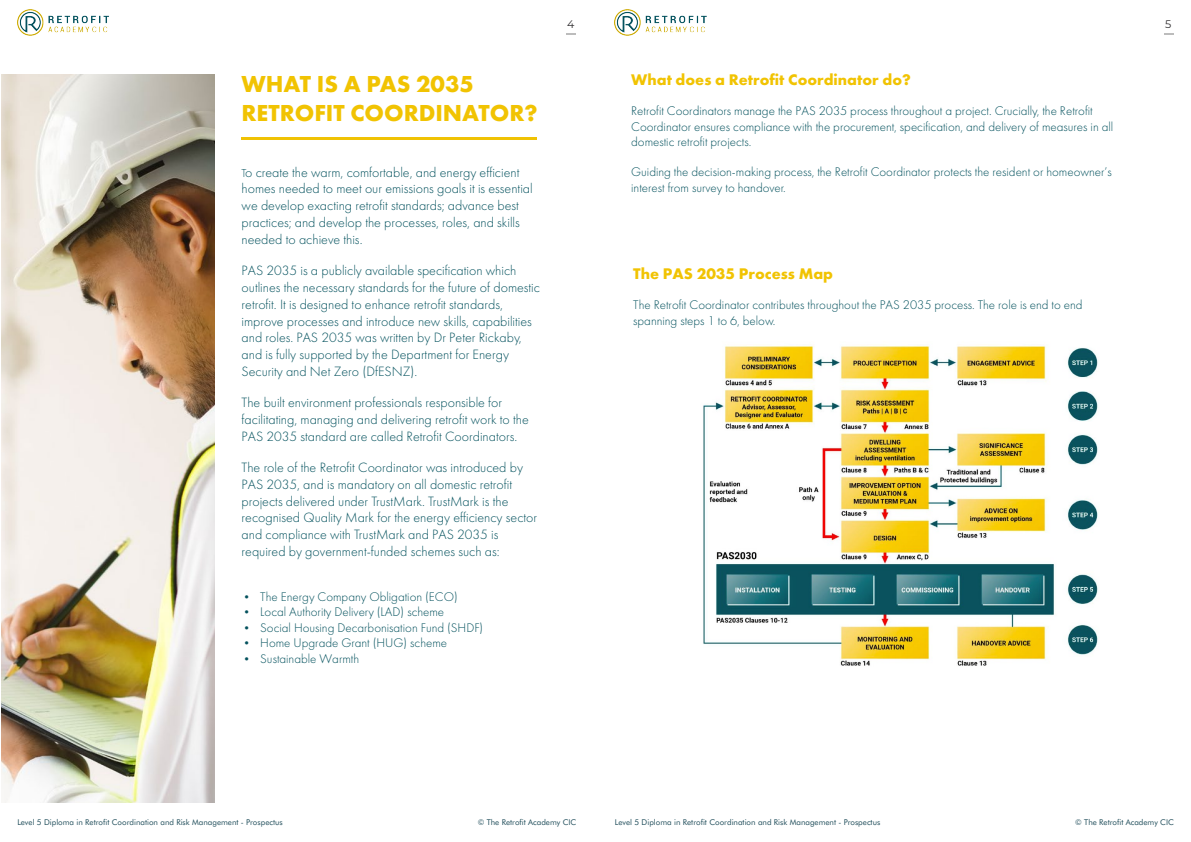
<style>
.page{position:relative;width:1191px;height:842px;background:#fff}
.page>*{position:absolute;margin:0;border:0;box-sizing:border-box;transform-origin:0 0}
.t1{font:700 24px/28.8px "Futura PT";color:#f1c302}
.t2{font:700 16px "Futura PT";color:#f1c302}
.t3{font:300 14px/16.8px "Futura PT";color:#03515d}
.t4{font:300 13px/15.6px "Futura PT";color:#03515d}
.t5{font:11px "Montserrat";color:#323032}
.t6{font:8px "Futura BT";color:#23505d}
.s1{font-size:12px}
.s2{font-family:"Futura BT";font-weight:400;font-size:11.1px}
</style>
<div class="page">
<svg style="left:566px;top:33px;width:10px;height:2px"></svg>
<img style="left:17px;top:10px;width:92px;height:26px">
<svg style="left:1164px;top:33px;width:9px;height:2px"></svg>
<img style="left:615px;top:10px;width:92px;height:26px">
<hr style="left:242px;top:138px;width:295px;height:2px;background:#f0c203">
<img style="left:1px;top:74px;width:213px;height:728px">
<img style="left:703px;top:344px;width:395px;height:322px">
<h1 class="t1" style="left:242px;top:70px;width:298px">WHAT IS A PAS 2035<br>RETROFIT COORDINATOR?</h1>
<p class="t3" style="left:242px;top:163px;width:293px"><span class="s1">T</span>o create the warm, comfortable, and energy efficient homes needed to meet our emissions goals it is essential we develop exacting retrofit standards; advance best practices; and develop the processes, roles, and skills needed to achieve this.</p>
<p class="t3" style="left:242px;top:262px;width:300px">PAS 2035 is a publicly available specification which outlines the necessary standards for the future of domestic retrofit. It is designed to enhance retrofit standards, improve processes and introduce new skills, capabilities and roles. PAS 2035 was written by Dr Peter Rickaby, and is fully supported by the Department for Energy Security and Net Zero (DfESNZ).</p>
<p class="t3" style="left:242px;top:394px;width:289px">The built environment professionals responsible for facilitating, managing and delivering retrofit work to the<br>PAS 2035 standard are called Retrofit Coordinators.</p>
<p class="t3" style="left:242px;top:459px;width:297px">The role of the Retrofit Coordinator was introduced by PAS 2035, and is mandatory on all domestic retrofit projects delivered under TrustMark. TrustMark is the recognised Quality Mark for the energy efficiency sector and compliance with TrustMark and PAS 2035 is required by government-funded schemes such as:</p>
<p class="t4" style="left:243px;top:588px;width:216px"><span class="s2">•</span> The Energy Company Obligation (ECO)</p>
<p class="t4" style="left:243px;top:604px;width:202px"><span class="s2">•</span> Local Authority Delivery (LAD) scheme</p>
<p class="t4" style="left:243px;top:619px;width:241px"><span class="s2">•</span> Social Housing Decarbonisation Fund (SHDF)</p>
<p class="t4" style="left:243px;top:635px;width:205px"><span class="s2">•</span> Home Upgrade Grant (HUG) scheme</p>
<p class="t4" style="left:243px;top:651px;width:117px"><span class="s2">•</span> Sustainable Warmth</p>
<p class="t5" style="left:567px;top:16px;width:9px">4</p>
<p class="t2" style="left:631px;top:70px;width:281px">What does a Retrofit Coordinator do?</p>
<p class="t4" style="left:631px;top:103px;width:483px">Retrofit Coordinators manage the PAS 2035 process throughout a project. Crucially, the Retrofit<br>Coordinator ensures compliance with the procurement, specification, and delivery of measures in all domestic retrofit projects.</p>
<p class="t4" style="left:631px;top:164px;width:482px">Guiding the decision-making process, the Retrofit Coordinator protects the resident or homeowner’s interest from survey to handover.</p>
<p class="t2" style="left:633px;top:264px;width:201px">The PAS 2035 Process Map</p>
<p class="t4" style="left:633px;top:297px;width:451px">The Retrofit Coordinator contributes throughout the PAS 2035 process. The role is end to end spanning steps 1 to 6, below.</p>
<p class="t5" style="left:1165px;top:16px;width:8px">5</p>
<p class="t6" style="left:17px;top:817px;width:267px">Level 5 Diploma in Retrofit Coordination and Risk Management - Prospectus</p>
<p class="t6" style="left:478px;top:817px;width:100px">© The Retrofit Academy CIC</p>
<p class="t6" style="left:615px;top:817px;width:267px">Level 5 Diploma in Retrofit Coordination and Risk Management - Prospectus</p>
<p class="t6" style="left:1075px;top:817px;width:100px">© The Retrofit Academy CIC</p>
</div>
